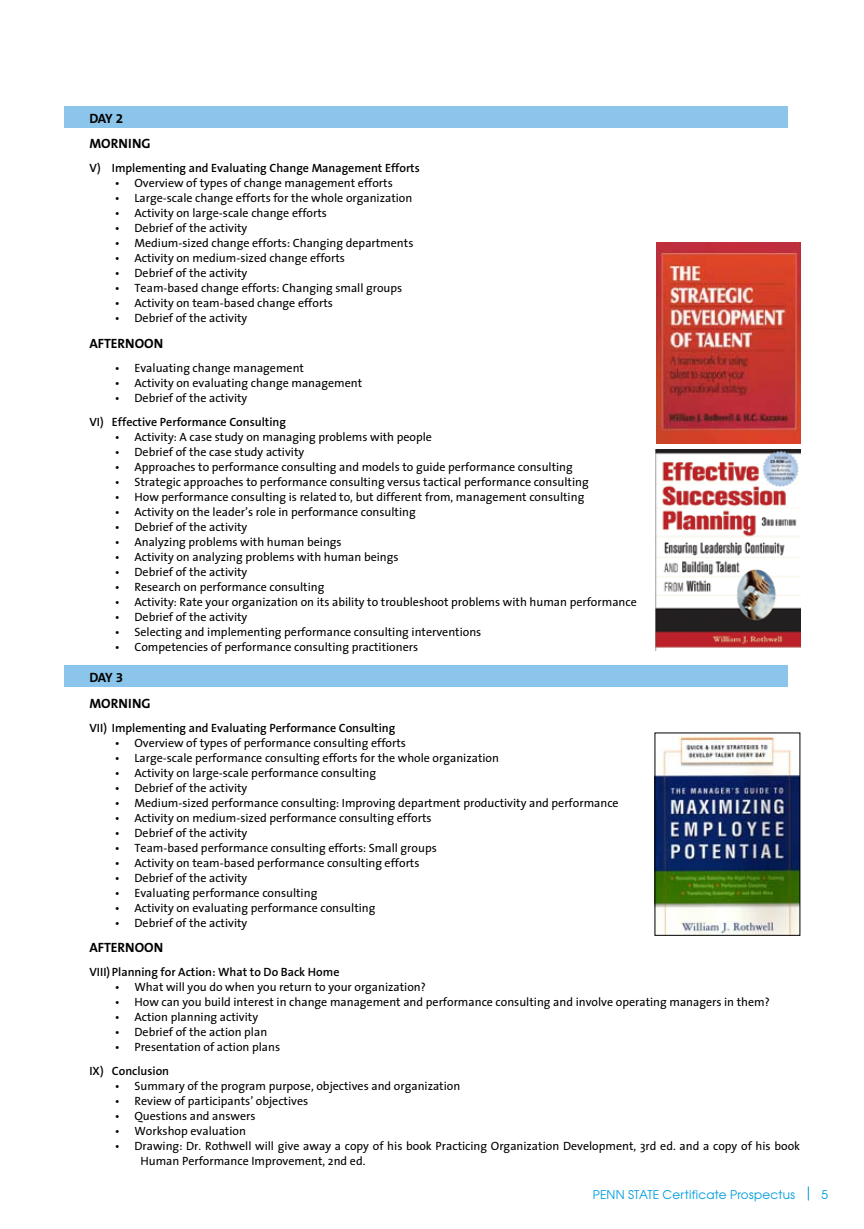
<style>
.page{position:relative;width:864px;height:1229px;background:#fff}
.page>*{position:absolute;margin:0;border:0;box-sizing:border-box;transform-origin:0 0}
.t1{font:700 13.5px/25.5px "The Sans B7";color:#000}
.t2{font:12px/15px "The Sans";color:#000}
.t3{font:600 12px "The Sans B6";color:#000}
.t4{font:12px "Avant Garde";letter-spacing:.02em;color:#009ddc}
</style>
<div class="page">
<div style="left:64px;top:106px;width:723px;height:22px;background:#8bc5eb"></div>
<div style="left:64px;top:665px;width:723px;height:22px;background:#8bc5eb"></div>
<svg style="left:807px;top:1186px;width:1px;height:14px"></svg>
<img style="left:656px;top:242px;width:143px;height:201px">
<img style="left:655px;top:450px;width:144px;height:200px">
<img style="left:656px;top:735px;width:141px;height:198px">
<div style="left:654px;top:733px;width:145px;height:202px;border:1px solid #000"></div>
<p class="t1" style="left:89px;top:106px;width:63px">DAY 2<br>MORNING</p>
<p class="t3" style="left:89px;top:162px;width:332px">V) Implementing and Evaluating Change Management Efforts</p>
<p class="t2" style="left:115px;top:176px;width:279px">• Overview of types of change management efforts</p>
<p class="t2" style="left:115px;top:191px;width:299px">• Large-scale change efforts for the whole organization</p>
<p class="t2" style="left:115px;top:206px;width:213px">• Activity on large-scale change efforts</p>
<p class="t2" style="left:115px;top:221px;width:134px">• Debrief of the activity</p>
<p class="t2" style="left:115px;top:236px;width:300px">• Medium-sized change efforts: Changing departments</p>
<p class="t2" style="left:115px;top:251px;width:231px">• Activity on medium-sized change efforts</p>
<p class="t2" style="left:115px;top:266px;width:134px">• Debrief of the activity</p>
<p class="t2" style="left:115px;top:281px;width:289px">• Team-based change efforts: Changing small groups</p>
<p class="t2" style="left:115px;top:296px;width:219px">• Activity on team-based change efforts</p>
<p class="t2" style="left:115px;top:311px;width:134px">• Debrief of the activity</p>
<p class="t1" style="left:89px;top:331px;width:75px">AFTERNOON</p>
<p class="t2" style="left:115px;top:360px;width:191px">• Evaluating change management</p>
<p class="t2" style="left:115px;top:375px;width:249px">• Activity on evaluating change management</p>
<p class="t2" style="left:115px;top:390px;width:134px">• Debrief of the activity</p>
<p class="t3" style="left:89px;top:416px;width:198px">VI) Effective Performance Consulting</p>
<p class="t2" style="left:115px;top:429px;width:318px">• Activity: A case study on managing problems with people</p>
<p class="t2" style="left:115px;top:444px;width:191px">• Debrief of the case study activity</p>
<p class="t2" style="left:115px;top:459px;width:459px">• Approaches to performance consulting and models to guide performance consulting</p>
<p class="t2" style="left:115px;top:474px;width:475px">• Strategic approaches to performance consulting versus tactical performance consulting</p>
<p class="t2" style="left:115px;top:489px;width:470px">• How performance consulting is related to, but different from, management consulting</p>
<p class="t2" style="left:115px;top:504px;width:302px">• Activity on the leader’s role in performance consulting</p>
<p class="t2" style="left:115px;top:519px;width:134px">• Debrief of the activity</p>
<p class="t2" style="left:115px;top:534px;width:228px">• Analyzing problems with human beings</p>
<p class="t2" style="left:115px;top:549px;width:285px">• Activity on analyzing problems with human beings</p>
<p class="t2" style="left:115px;top:564px;width:134px">• Debrief of the activity</p>
<p class="t2" style="left:115px;top:579px;width:211px">• Research on performance consulting</p>
<p class="t2" style="left:115px;top:594px;width:523px">• Activity: Rate your organization on its ability to troubleshoot problems with human performance</p>
<p class="t2" style="left:115px;top:609px;width:134px">• Debrief of the activity</p>
<p class="t2" style="left:115px;top:624px;width:368px">• Selecting and implementing performance consulting interventions</p>
<p class="t2" style="left:115px;top:639px;width:305px">• Competencies of performance consulting practitioners</p>
<p class="t1" style="left:89px;top:665px;width:63px">DAY 3<br>MORNING</p>
<p class="t3" style="left:89px;top:721px;width:307px">VII) Implementing and Evaluating Performance Consulting</p>
<p class="t2" style="left:115px;top:735px;width:292px">• Overview of types of performance consulting efforts</p>
<p class="t2" style="left:115px;top:750px;width:385px">• Large-scale performance consulting efforts for the whole organization</p>
<p class="t2" style="left:115px;top:765px;width:262px">• Activity on large-scale performance consulting</p>
<p class="t2" style="left:115px;top:780px;width:134px">• Debrief of the activity</p>
<p class="t2" style="left:115px;top:795px;width:505px">• Medium-sized performance consulting: Improving department productivity and performance</p>
<p class="t2" style="left:115px;top:810px;width:318px">• Activity on medium-sized performance consulting efforts</p>
<p class="t2" style="left:115px;top:825px;width:134px">• Debrief of the activity</p>
<p class="t2" style="left:115px;top:840px;width:323px">• Team-based performance consulting efforts: Small groups</p>
<p class="t2" style="left:115px;top:855px;width:306px">• Activity on team-based performance consulting efforts</p>
<p class="t2" style="left:115px;top:870px;width:134px">• Debrief of the activity</p>
<p class="t2" style="left:115px;top:885px;width:204px">• Evaluating performance consulting</p>
<p class="t2" style="left:115px;top:900px;width:262px">• Activity on evaluating performance consulting</p>
<p class="t2" style="left:115px;top:915px;width:134px">• Debrief of the activity</p>
<p class="t1" style="left:89px;top:935px;width:75px">AFTERNOON</p>
<p class="t3" style="left:89px;top:966px;width:251px">VIII) Planning for Action: What to Do Back Home</p>
<p class="t2" style="left:115px;top:979px;width:312px">• What will you do when you return to your organization?</p>
<p class="t2" style="left:115px;top:994px;width:656px">• How can you build interest in change management and performance consulting and involve operating managers in them?</p>
<p class="t2" style="left:115px;top:1009px;width:145px">• Action planning activity</p>
<p class="t2" style="left:115px;top:1024px;width:154px">• Debrief of the action plan</p>
<p class="t2" style="left:115px;top:1039px;width:167px">• Presentation of action plans</p>
<p class="t3" style="left:89px;top:1065px;width:81px">IX) Conclusion</p>
<p class="t2" style="left:115px;top:1078px;width:347px">• Summary of the program purpose, objectives and organization</p>
<p class="t2" style="left:115px;top:1093px;width:195px">• Review of participants’ objectives</p>
<p class="t2" style="left:115px;top:1108px;width:142px">• Questions and answers</p>
<p class="t2" style="left:115px;top:1123px;width:132px">• Workshop evaluation</p>
<p class="t2" style="left:140px;top:1138px;width:661px;text-indent:-26px">• Drawing: Dr. Rothwell will give away a copy of his book Practicing Organization Development, 3rd ed. and a copy of his book<br>Human Performance Improvement, 2nd ed.</p>
<p class="t4" style="left:592px;top:1187px;width:204px">PENN STATE Certificate Prospectus</p>
<p class="t4" style="left:821px;top:1187px;width:8px">5</p>
</div>
